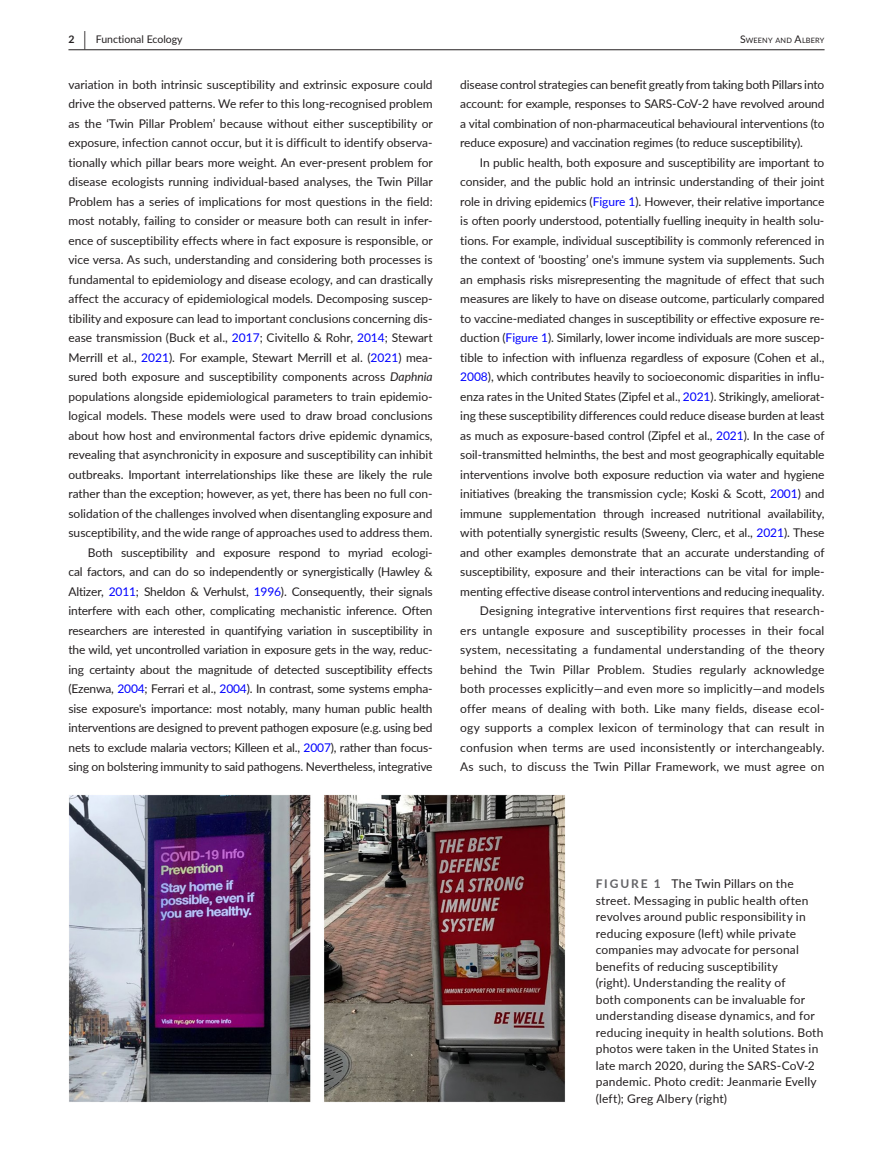
<style>
.page{position:relative;width:893px;height:1174px;background:#fff}
.page>*{position:absolute;margin:0;border:0;box-sizing:border-box;transform-origin:0 0}
.t1{font:12px/19.5px "Lato";letter-spacing:-.005em;color:#231f20;text-align:right}
.t2{font:12px/16.5px "Lato";letter-spacing:.015em;color:#231f20}
.t3{font:10.5px "Lato";color:#231f20}
.t4{font:700 10.5px "Lato";color:#231f20}
.t5{font:7.35px "Lato";letter-spacing:.025em;color:#231f20}
.s1{font-size:19.5px}
.s2{font-size:10.5px}
.s3{color:#00f}
.s4{font-style:italic}
.s5{font-weight:700;color:#636366}
</style>
<div class="page">
<hr style="left:68px;top:49px;width:756px;height:1px;background:#231f20">
<img style="left:69px;top:794px;width:497px;height:309px">
<p class="t4" style="left:68px;top:31px;width:19px">2 <span class="s1">|</span></p>
<p class="t3" style="left:96px;top:31px;width:88px">Functional Ecology</p>
<p class="t5" style="left:740px;top:35px;width:86px"><span class="s2">S</span>WEENY AND <span class="s2">A</span>LBERY</p>
<p class="t1" style="left:68px;top:74px;width:366px">variation in both intrinsic susceptibility and extrinsic exposure could drive the observed patterns. We refer to this long-recognised problem as the ‘Twin Pillar Problem’ because without either susceptibility or exposure, infection cannot occur, but it is difficult to identify observa&shy;tionally which pillar bears more weight. An ever-present problem for disease ecologists running individual-based analyses, the Twin Pillar Problem has a series of implications for most questions in the field: most notably, failing to consider or measure both can result in infer&shy;ence of susceptibility effects where in fact exposure is responsible, or vice versa. As such, understanding and considering both processes is fundamental to epidemiology and disease ecology, and can drastically affect the accuracy of epidemiological models. Decomposing suscep&shy;tibility and exposure can lead to important conclusions concerning dis&shy;ease transmission (Buck et al., <span class="s3">2017</span>; Civitello &amp; Rohr, <span class="s3">2014</span>; Stewart Merrill et al., <span class="s3">2021</span>). For example, Stewart Merrill et al. (<span class="s3">2021</span>) mea&shy;sured both exposure and susceptibility components across <span class="s4">Daphnia </span>populations alongside epidemiological parameters to train epidemio&shy;logical models. These models were used to draw broad conclusions about how host and environmental factors drive epidemic dynamics, revealing that asynchronicity in exposure and susceptibility can inhibit outbreaks. Important interrelationships like these are likely the rule rather than the exception; however, as yet, there has been no full con&shy;solidation of the challenges involved when disentangling exposure and susceptibility, and the wide range of approaches used to address them.<br>Both susceptibility and exposure respond to myriad ecologi-<br>cal factors, and can do so independently or synergistically (Hawley &amp; Altizer, <span class="s3">2011</span>; Sheldon &amp; Verhulst, <span class="s3">1996</span>). Consequently, their signals interfere with each other, complicating mechanistic inference. Often researchers are interested in quantifying variation in susceptibility in the wild, yet uncontrolled variation in exposure gets in the way, reduc&shy;ing certainty about the magnitude of detected susceptibility effects (Ezenwa, <span class="s3">2004</span>; Ferrari et al., <span class="s3">2004</span>). In contrast, some systems empha&shy;sise exposure's importance: most notably, many human public health interventions are designed to prevent pathogen exposure (e.g. using bed nets to exclude malaria vectors; Killeen et al., <span class="s3">2007</span>), rather than focus&shy;sing on bolstering immunity to said pathogens. Nevertheless, integrative</p>
<p class="t1" style="left:460px;top:74px;width:366px;text-align:justify">disease control strategies can benefit greatly from taking both Pillars into account: for example, responses to SARS-CoV-2 have revolved around a vital combination of non-pharmaceutical behavioural interventions (to reduce exposure) and vaccination regimes (to reduce susceptibility).</p>
<p class="t1" style="left:460px;top:152px;width:366px">In public health, both exposure and susceptibility are important to consider, and the public hold an intrinsic understanding of their joint role in driving epidemics (<span class="s3">Figure 1</span>). However, their relative importance is often poorly understood, potentially fuelling inequity in health solu&shy;tions. For example, individual susceptibility is commonly referenced in the context of ‘boosting’ one's immune system via supplements. Such an emphasis risks misrepresenting the magnitude of effect that such measures are likely to have on disease outcome, particularly compared to vaccine-mediated changes in susceptibility or effective exposure re&shy;duction (<span class="s3">Figure 1</span>). Similarly, lower income individuals are more suscep&shy;tible to infection with influenza regardless of exposure (Cohen et al., <span class="s3">2008</span>), which contributes heavily to socioeconomic disparities in influ&shy;enza rates in the United States (Zipfel et al., <span class="s3">2021</span>). Strikingly, ameliorat&shy;ing these susceptibility differences could reduce disease burden at least as much as exposure-based control (Zipfel et al., <span class="s3">2021</span>). In the case of soil-transmitted helminths, the best and most geographically equitable interventions involve both exposure reduction via water and hygiene initiatives (breaking the transmission cycle; Koski &amp; Scott, <span class="s3">2001</span>) and immune supplementation through increased nutritional availability, with potentially synergistic results (Sweeny, Clerc, et al., <span class="s3">2021</span>). These and other examples demonstrate that an accurate understanding of susceptibility, exposure and their interactions can be vital for imple&shy;menting effective disease control interventions and reducing inequality.<br>Designing integrative interventions first requires that research-<br>ers untangle exposure and susceptibility processes in their focal system, necessitating a fundamental understanding of the theory behind the Twin Pillar Problem. Studies regularly acknowledge both processes explicitly—and even more so implicitly—and models offer means of dealing with both. Like many fields, disease ecol&shy;ogy supports a complex lexicon of terminology that can result in confusion when terms are used inconsistently or interchangeably.<br>As such, to discuss the Twin Pillar Framework, we must agree on</p>
<p class="t2" style="left:596px;top:875px;width:229px"><span class="s5">FIGURE 1</span> The Twin Pillars on the street. Messaging in public health often revolves around public responsibility in reducing exposure (left) while private companies may advocate for personal benefits of reducing susceptibility<br>(right). Understanding the reality of<br>both components can be invaluable for understanding disease dynamics, and for reducing inequity in health solutions. Both photos were taken in the United States in late march 2020, during the SARS-CoV-2 pandemic. Photo credit: Jeanmarie Evelly (left); Greg Albery (right)</p>
</div>
